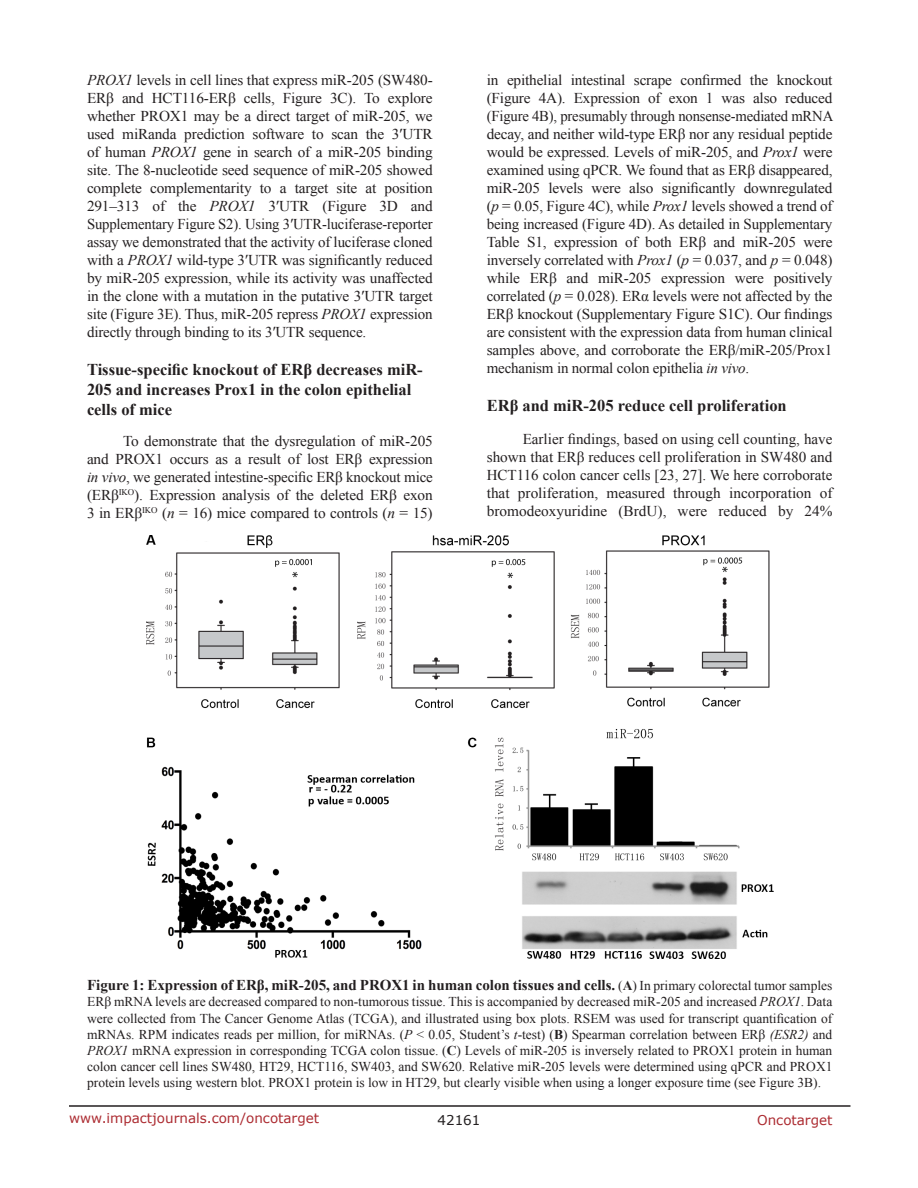
<style>
.page{position:relative;width:918px;height:1188px;background:#fff}
.page>*{position:absolute;margin:0;border:0;box-sizing:border-box;transform-origin:0 0}
.SubHeading_middle{font:700 16.5px/19.8px "Times New Roman";color:#231f20}
.BodyText{font:15px/18px "Times New Roman";letter-spacing:-.01em;color:#231f20;text-align:justify}
.FigureText{font:700 15px "Times New Roman";color:#231f20}
.FigureText-2{font:13.5px/16.2px "Times New Roman";color:#231f20;text-align:justify}
.t1{font:13.5px "Verdana";color:#ac2b31}
.t2{font:13.5px "Verdana";color:#231f20}
.s1{font-style:italic}
.s2{font-weight:400;font-size:13.5px}
.s3{font-size:13.5px}
.s4{font-weight:700}
</style>
<div class="page">
<hr style="left:69px;top:1105px;width:781px;height:2px;background:#231f20">
<img style="left:146px;top:535px;width:627px;height:424px">
<p class="BodyText" style="left:87px;top:71px;width:347px"><span class="s1">PROX1</span> levels in cell lines that express miR-205 (SW480- ERβ and HCT116-ERβ cells, Figure 3C). To explore whether PROX1 may be a direct target of miR-205, we used miRanda prediction software to scan the 3ʹUTR of human <span class="s1">PROX1</span> gene in search of a miR-205 binding site. The 8-nucleotide seed sequence of miR-205 showed complete complementarity to a target site at position 291–313 of the <span class="s1">PROX1</span> 3ʹUTR (Figure 3D and Supplementary Figure S2). Using 3ʹUTR-luciferase-reporter assay we demonstrated that the activity of luciferase cloned with a <span class="s1">PROX1</span> wild-type 3ʹUTR was significantly reduced by miR-205 expression, while its activity was unaffected in the clone with a mutation in the putative 3ʹUTR target site (Figure 3E). Thus, miR-205 repress <span class="s1">PROX1</span> expression directly through binding to its 3ʹUTR sequence.</p>
<p class="SubHeading_middle" style="left:87px;top:359px;width:337px">Tissue-specific knockout of ERβ decreases miR-<br>205 and increases Prox1 in the colon epithelial cells of mice</p>
<p class="BodyText" style="left:87px;top:432px;width:347px;text-indent:36px">To demonstrate that the dysregulation of miR-205 and PROX1 occurs as a result of lost ERβ expression <span class="s1">in vivo</span>, we generated intestine-specific ERβ knockout mice (ERβ<sup>IKO</sup>). Expression analysis of the deleted ERβ exon 3 in ERβ<sup>IKO</sup> (<span class="s1">n</span> = 16) mice compared to controls (<span class="s1">n</span> = 15)</p>
<p class="BodyText" style="left:487px;top:71px;width:348px">in epithelial intestinal scrape confirmed the knockout (Figure 4A). Expression of exon 1 was also reduced (Figure 4B), presumably through nonsense-mediated mRNA decay, and neither wild-type ERβ nor any residual peptide would be expressed. Levels of miR-205, and <span class="s1">Prox1</span> were examined using qPCR. We found that as ERβ disappeared, miR-205 levels were also significantly downregulated (<span class="s1">p</span> = 0.05, Figure 4C), while <span class="s1">Prox1</span> levels showed a trend of being increased (Figure 4D). As detailed in Supplementary Table S1, expression of both ERβ and miR-205 were inversely correlated with <span class="s1">Prox1</span> (<span class="s1">p</span> = 0.037, and <span class="s1">p</span> = 0.048) while ERβ and miR-205 expression were positively correlated (<span class="s1">p</span> = 0.028). ERα levels were not affected by the ERβ knockout (Supplementary Figure S1C). Our findings are consistent with the expression data from human clinical samples above, and corroborate the ERβ/miR-205/Prox1 mechanism in normal colon epithelia <span class="s1">in vivo</span>.</p>
<p class="SubHeading_middle" style="left:487px;top:395px;width:302px">ERβ and miR-205 reduce cell proliferation</p>
<p class="BodyText" style="left:487px;top:430px;width:347px;text-indent:36px">Earlier findings, based on using cell counting, have shown that ERβ reduces cell proliferation in SW480 and HCT116 colon cancer cells [23, 27]. We here corroborate that proliferation, measured through incorporation of bromodeoxyuridine (BrdU), were reduced by 24%</p>
<p class="FigureText" style="left:87px;top:975px;width:747px">Figure 1: Expression of ERβ, miR-205, and PROX1 in human colon tissues and cells. <span class="s2">(</span><span class="s3">A</span><span class="s2">) In primary colorectal tumor samples</span></p>
<p class="FigureText-2" style="left:87px;top:994px;width:747px">ERβ mRNA levels are decreased compared to non-tumorous tissue. This is accompanied by decreased miR-205 and increased <span class="s1">PROX1</span>. Data were collected from The Cancer Genome Atlas (TCGA), and illustrated using box plots. RSEM was used for transcript quantification of mRNAs. RPM indicates reads per million, for miRNAs. (<span class="s1">P</span> &lt; 0.05, Student’s <span class="s1">t</span>-test) (<span class="s4">B</span>) Spearman correlation between ERβ <span class="s1">(ESR2)</span> and <span class="s1">PROX1</span> mRNA expression in corresponding TCGA colon tissue. (<span class="s4">C</span>) Levels of miR-205 is inversely related to PROX1 protein in human colon cancer cell lines SW480, HT29, HCT116, SW403, and SW620. Relative miR-205 levels were determined using qPCR and PROX1 protein levels using western blot. PROX1 protein is low in HT29, but clearly visible when using a longer exposure time (see Figure 3B).</p>
<p class="t1" style="left:69px;top:1109px;width:252px">www.impactjournals.com/oncotarget</p>
<p class="t2" style="left:438px;top:1111px;width:44px">42161</p>
<p class="t1" style="left:757px;top:1111px;width:77px">Oncotarget</p>
</div>
